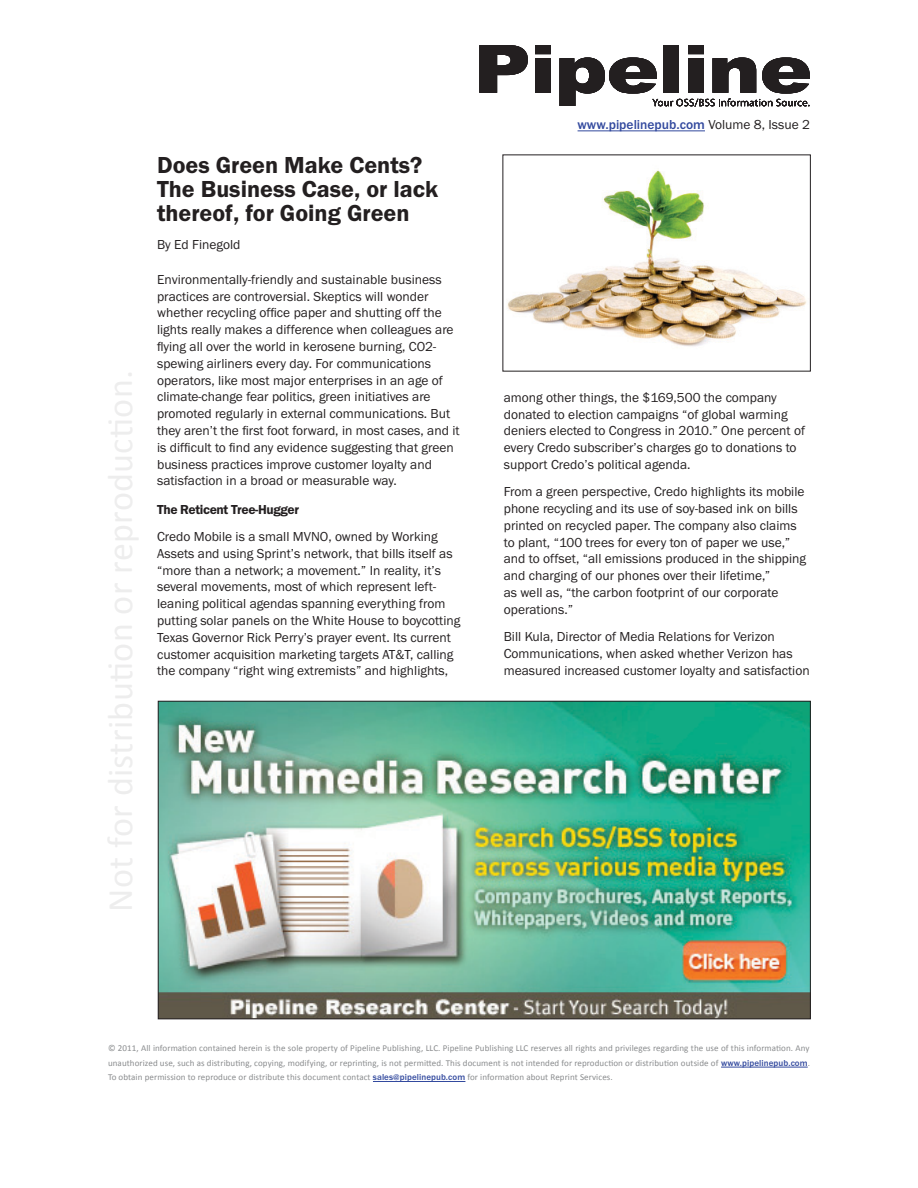
<style>
.page{position:relative;width:918px;height:1188px;background:#fff}
.page>*{position:absolute;margin:0;border:0;box-sizing:border-box;transform-origin:0 0}
.t1{font:600 24px/24px "Franklin Gothic EF";color:#231f20}
.t2{font:13.5px/16.8px "Franklin Gothic EF";color:#231f20}
.t3{font:500 13.5px "Franklin Gothic EF";color:#32499e}
.t4{font:600 13.5px "Franklin Gothic EF";letter-spacing:-.025em;color:#231f20}
.t5{font:9px/14.4px "Calibri";letter-spacing:.01em;color:#8a8c8e;text-align:justify}
.s1{font-weight:400;color:#231f20}
.s2{font-family:"Franklin Gothic EF";font-weight:500;color:#32499e}
</style>
<div class="page">
<hr style="left:721px;top:1067px;width:87px;height:1px;background:#32499e">
<hr style="left:373px;top:1081px;width:92px;height:1px;background:#32499e">
<svg style="left:479px;top:45px;width:49px;height:48px"></svg>
<svg style="left:535px;top:45px;width:16px;height:48px"></svg>
<svg style="left:559px;top:45px;width:251px;height:62px"></svg>
<hr style="left:578px;top:131px;width:127px;height:1px;background:#32499e">
<img style="left:507px;top:170px;width:300px;height:177px">
<img style="left:160px;top:703px;width:649px;height:314px">
<h1 class="t1" style="left:157px;top:153px;width:283px">Does Green Make Cents?<br>The Business Case, or lack thereof, for Going Green</h1>
<p class="t2" style="left:157px;top:236px;width:85px">By Ed Finegold</p>
<p class="t2" style="left:157px;top:271px;width:304px">Environmentally-friendly and sustainable business practices are controversial. Skeptics will wonder whether recycling office paper and shutting off the lights really makes a difference when colleagues are flying all over the world in kerosene burning, CO2- spewing airliners every day. For communications operators, like most major enterprises in an age of climate-change fear politics, green initiatives are promoted regularly in external communications. But they aren’t the first foot forward, in most cases, and it is difficult to find any evidence suggesting that green business practices improve customer loyalty and satisfaction in a broad or measurable way.</p>
<p class="t4" style="left:157px;top:502px;width:143px">The Reticent Tree-Hugger</p>
<p class="t2" style="left:157px;top:528px;width:305px">Credo Mobile is a small MVNO, owned by Working Assets and using Sprint’s network, that bills itself as “more than a network; a movement.” In reality, it’s several movements, most of which represent left&shy;leaning political agendas spanning everything from putting solar panels on the White House to boycotting Texas Governor Rick Perry’s prayer event. Its current customer acquisition marketing targets AT&amp;T, calling the company “right wing extremists” and highlights,</p>
<p class="t3" style="left:578px;top:117px;width:234px">www.pipelinepub.com <span class="s1">Volume 8, Issue 2</span></p>
<p class="t2" style="left:504px;top:389px;width:303px">among other things, the $169,500 the company donated to election campaigns “of global warming deniers elected to Congress in 2010.” One percent of every Credo subscriber’s charges go to donations to support Credo’s political agenda.</p>
<p class="t2" style="left:504px;top:484px;width:304px">From a green perspective, Credo highlights its mobile phone recycling and its use of soy-based ink on bills printed on recycled paper. The company also claims to plant, “100 trees for every ton of paper we use,” and to offset, “all emissions produced in the shipping and charging of our phones over their lifetime,”<br>as well as, “the carbon footprint of our corporate operations.”</p>
<p class="t2" style="left:504px;top:628px;width:307px">Bill Kula, Director of Media Relations for Verizon<br>Communications, when asked whether Verizon has measured increased customer loyalty and satisfaction</p>
<p class="t5" style="left:108px;top:1041px;width:704px">© 2011, All information contained herein is the sole property of Pipeline Publishing, LLC. Pipeline Publishing LLC reserves all rights and privileges regarding the use of this information. Any unauthorized use, such as distributing, copying, modifying, or reprinting, is not permitted. This document is not intended for reproduction or distribution outside of <span class="s2">www.pipelinepub.com</span>.<br>To obtain permission to reproduce or distribute this document contact <span class="s2">sales@pipelinepub.com</span> for information about Reprint Services.</p>
</div>
